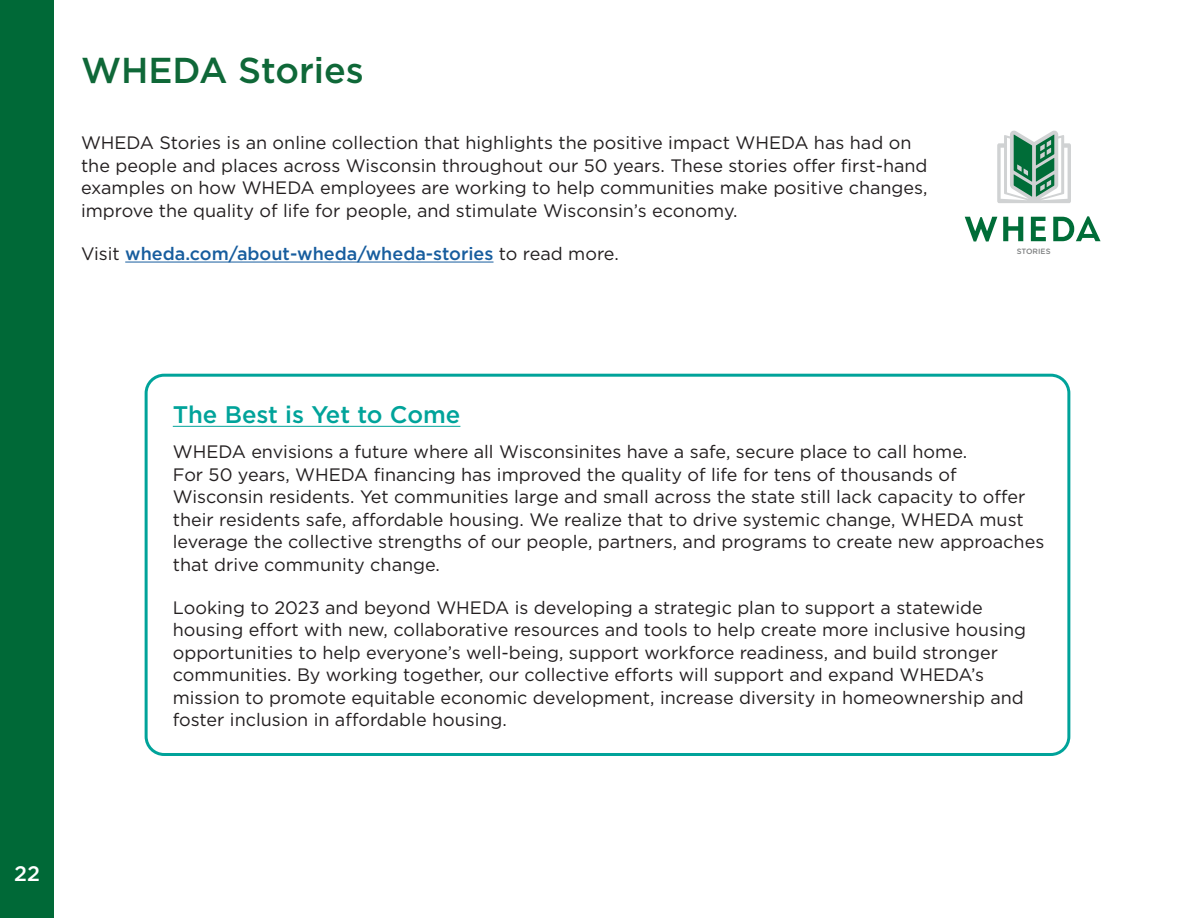
<style>
.page{position:relative;width:1188px;height:918px;background:#fff}
.page>*{position:absolute;margin:0;border:0;box-sizing:border-box;transform-origin:0 0}
.t1{font:500 36px "Gotham";color:#0f6838}
.sub-header{font:500 24px "Gotham";color:#00a39a}
.t2{font:500 21px "Gotham";color:#fff}
.body{font:18px/22.5px "Gotham";color:#231f20}
.body-2{font:500 18px "Gotham";color:#175d9e}
.t3{font:500 7.65px "Gotham Rounded";color:#808283}
.s1{font-weight:400;color:#231f20}
</style>
<div class="page">
<div style="left:0;top:0;width:54px;height:918px;background:#006937"></div>
<hr style="left:173px;top:426px;width:287px;height:1px;background:#00a39a">
<hr style="left:125px;top:262px;width:369px;height:1px;background:#175d9e">
<svg style="left:965px;top:217px;width:32px;height:24px"></svg>
<svg style="left:1003px;top:217px;width:20px;height:24px"></svg>
<svg style="left:1031px;top:217px;width:15px;height:24px"></svg>
<svg style="left:1053px;top:216px;width:48px;height:25px"></svg>
<svg style="left:997px;top:130px;width:74px;height:73px"></svg>
<div style="left:145px;top:374px;width:925px;height:382px;border:3px solid #00a39a;border-radius:18px"></div>
<p class="t1" style="left:81px;top:47px;width:284px">WHEDA Stories</p>
<p class="body" style="left:81px;top:131px;width:848px">WHEDA Stories is an online collection that highlights the positive impact WHEDA has had on the people and places across Wisconsin throughout our 50 years. These stories offer first-hand examples on how WHEDA employees are working to help communities make positive changes, improve the quality of life for people, and stimulate Wisconsin’s economy.</p>
<p class="body-2" style="left:81px;top:242px;width:539px"><span class="s1">Visit</span> wheda.com/about-wheda/wheda-stories <span class="s1">to read more.</span></p>
<p class="t3" style="left:1017px;top:246px;width:35px">STORIES</p>
<p class="t2" style="left:14px;top:860px;width:27px">22</p>
<p class="sub-header" style="left:173px;top:399px;width:289px">The Best is Yet to Come</p>
<p class="body" style="left:173px;top:440px;width:873px">WHEDA envisions a future where all Wisconsinites have a safe, secure place to call home.<br>For 50 years, WHEDA financing has improved the quality of life for tens of thousands of Wisconsin residents. Yet communities large and small across the state still lack capacity to offer their residents safe, affordable housing. We realize that to drive systemic change, WHEDA must leverage the collective strengths of our people, partners, and programs to create new approaches that drive community change.</p>
<p class="body" style="left:173px;top:596px;width:855px">Looking to 2023 and beyond WHEDA is developing a strategic plan to support a statewide housing effort with new, collaborative resources and tools to help create more inclusive housing opportunities to help everyone’s well-being, support workforce readiness, and build stronger communities. By working together, our collective efforts will support and expand WHEDA’s mission to promote equitable economic development, increase diversity in homeownership and foster inclusion in affordable housing.</p>
</div>
